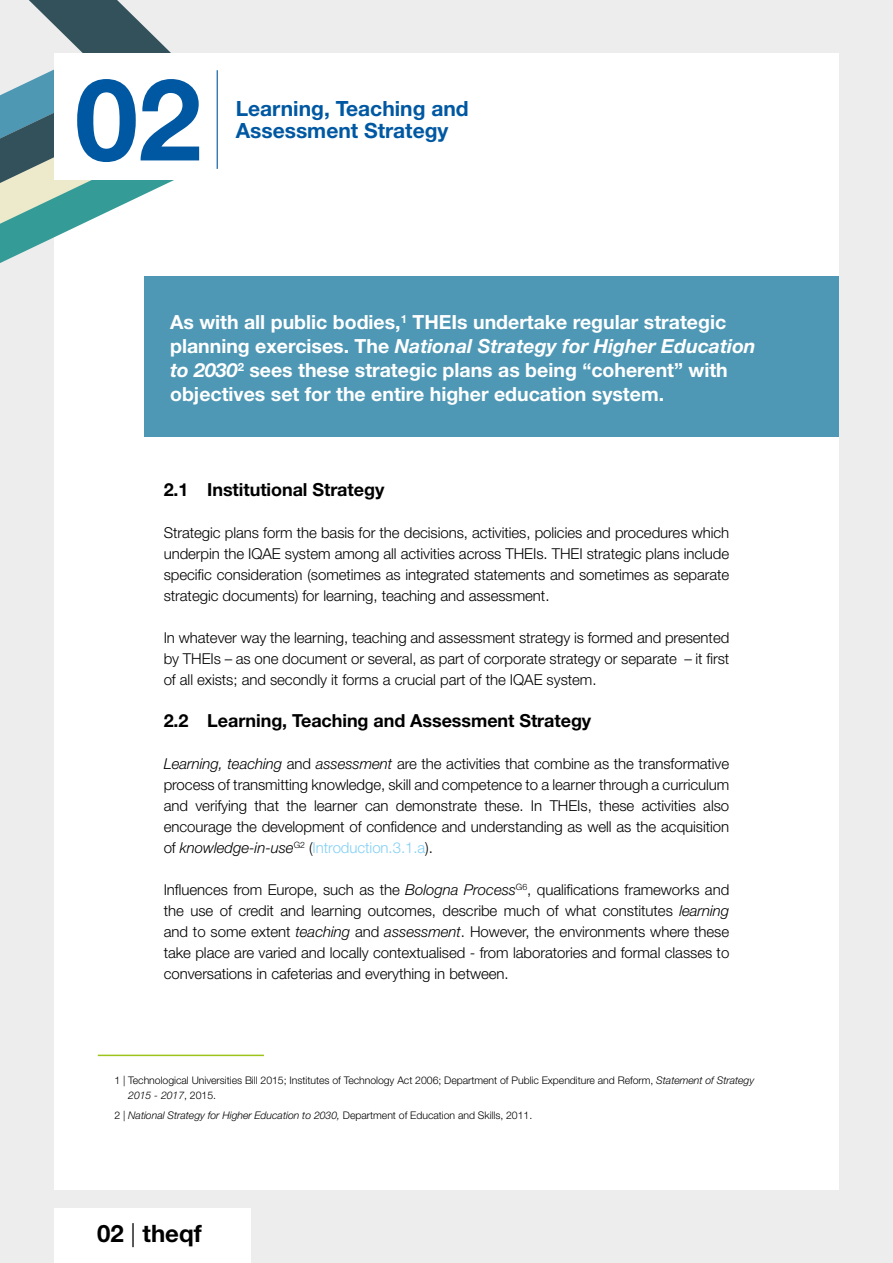
<style>
.page{position:relative;width:893px;height:1263px;background:#ededed}
.page>*{position:absolute;margin:0;border:0;box-sizing:border-box;transform-origin:0 0}
.t1{font:700 114px "Helvetica Neue LT Std";color:#0058a2}
.t2{font:700 24px "Helvetica Neue LT Std";color:#000}
.t3{font:700 21px "Helvetica Neue LT Std";color:#0058a2}
.t4{font:700 19.5px/24px "Helvetica Neue LT Std";color:#fff}
.t5{font:700 18px "Helvetica Neue LT Std";letter-spacing:-.005em;color:#000}
.t6{font:300 15px/21px "Helvetica Neue LT Std";letter-spacing:-.005em;color:#000;text-align:justify}
.t7{font:300 10.5px/15px "Helvetica Neue LT Std";letter-spacing:-.005em;color:#000}
.t8{font:italic 300 10.5px "Helvetica Neue LT Std";letter-spacing:-.005em;color:#000}
.s1{font-style:italic}
.s2{color:#83d0f5}
.s3{font-style:normal}
.s4{font-weight:300}
</style>
<div class="page">
<div style="left:54px;top:54px;width:785px;height:1136px;background:#fff"></div>
<div style="left:54px;top:1208px;width:196px;height:55px;background:#fff"></div>
<svg style="left:0;top:0;width:212px;height:263px"></svg>
<div style="left:54px;top:54px;width:785px;height:126px;background:#fff"></div>
<hr style="left:217px;top:70px;width:1px;height:99px;background:#0058a2">
<div style="left:145px;top:276px;width:694px;height:161px;background:#4e98b5"></div>
<hr style="left:98px;top:1054px;width:166px;height:2px;background:#9dc41a">
<h1 class="t1" style="left:75px;top:49px;width:128px">02</h1>
<h3 class="t3" style="left:236px;top:95px;width:234px">Learning, Teaching and</h3>
<h3 class="t3" style="left:236px;top:118px;width:214px">Assessment Strategy</h3>
<p class="t4" style="left:170px;top:310px;width:587px">As with all public bodies,<sup>1</sup> THEIs undertake regular strategic planning exercises. The <span class="s1">National Strategy for Higher Education to 2030</span><sup>2</sup> sees these strategic plans as being “coherent” with objectives set for the entire higher education system.</p>
<p class="t5" style="left:164px;top:479px;width:222px">2.1 Institutional Strategy</p>
<p class="t6" style="left:164px;top:522px;width:567px">Strategic plans form the basis for the decisions, activities, policies and procedures which underpin the IQAE system among all activities across THEIs. THEI strategic plans include specific consideration (sometimes as integrated statements and sometimes as separate strategic documents) for learning, teaching and assessment.</p>
<p class="t6" style="left:164px;top:627px;width:567px">In whatever way the learning, teaching and assessment strategy is formed and presented by THEIs – as one document or several, as part of corporate strategy or separate – it first of all exists; and secondly it forms a crucial part of the IQAE system.</p>
<p class="t5" style="left:164px;top:710px;width:429px">2.2 Learning, Teaching and Assessment Strategy</p>
<p class="t6" style="left:164px;top:753px;width:567px"><span class="s1">Learning, teaching</span> and <span class="s1">assessment</span> are the activities that combine as the transformative process of transmitting knowledge, skill and competence to a learner through a curriculum and verifying that the learner can demonstrate these. In THEIs, these activities also encourage the development of confidence and understanding as well as the acquisition of <span class="s1">knowledge-in-use</span><sup>G2</sup> (<span class="s2">Introduction.3.1.a</span>).</p>
<p class="t6" style="left:164px;top:879px;width:567px">Influences from Europe, such as the <span class="s1">Bologna Process</span><sup>G6</sup>, qualifications frameworks and the use of credit and learning outcomes, describe much of what constitutes <span class="s1">learning </span>and to some extent <span class="s1">teaching</span> and <span class="s1">assessment</span>. However, the environments where these take place are varied and locally contextualised - from laboratories and formal classes to conversations in cafeterias and everything in between.</p>
<p class="t7" style="left:128px;top:1073px;width:627px;text-indent:-14px">1 | Technological Universities Bill 2015; Institutes of Technology Act 2006; Department of Public Expenditure and Reform, <span class="s1">Statement of Strategy<br>2015 - 2017</span>, 2015.</p>
<p class="t8" style="left:114px;top:1108px;width:419px"><span class="s3">2 |</span> National Strategy for Higher Education to 2030, <span class="s3">Department of Education and Skills, 2011.</span></p>
<h2 class="t2" style="left:97px;top:1219px;width:106px">02 <span class="s4">|</span> theqf</h2>
</div>
